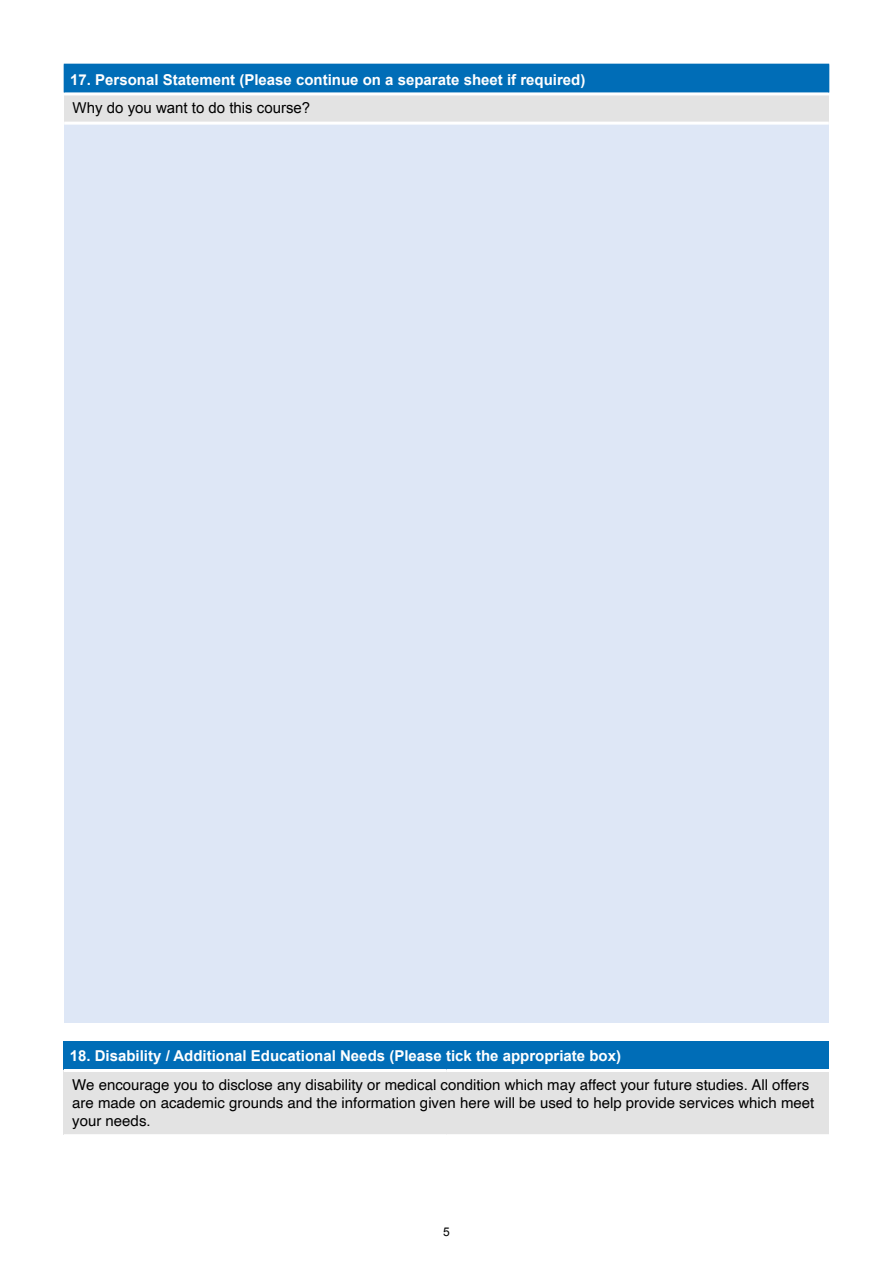
<style>
.page{position:relative;width:893px;height:1263px;background:#fff}
.page>*{position:absolute;margin:0;border:0;box-sizing:border-box;transform-origin:0 0}
.table_text{font:15px/18px "Helvetica";color:#000}
.table_heading{font:700 15px "Arial";color:#fff}
.t1{font:15px "Arial";color:#000}
.t2{font:12px "Arial";color:#000}
</style>
<div class="page">
<div style="left:64px;top:64px;width:765px;height:30px;background:#006db7"></div>
<div style="left:64px;top:94px;width:765px;height:29px;background:#e3e3e3"></div>
<div style="left:64px;top:123px;width:765px;height:900px;background:#dee7f6"></div>
<hr style="left:64px;top:122px;width:765px;height:3px;background:#fff">
<hr style="left:64px;top:92px;width:765px;height:3px;background:#fff">
<div style="left:64px;top:1041px;width:765px;height:29px;background:#006db7"></div>
<div style="left:64px;top:1070px;width:765px;height:65px;background:#e3e3e3"></div>
<hr style="left:64px;top:1069px;width:382px;height:3px;background:#fff">
<hr style="left:446px;top:1069px;width:383px;height:3px;background:#fff">
<hr style="left:64px;top:1134px;width:382px;height:1px;background:#fff">
<hr style="left:446px;top:1134px;width:383px;height:1px;background:#fff">
<p class="table_heading" style="left:70px;top:69px;width:517px">17. Personal Statement (Please continue on a separate sheet if required)</p>
<p class="t1" style="left:73px;top:98px;width:239px">Why do you want to do this course?</p>
<p class="table_heading" style="left:70px;top:1046px;width:553px">18. Disability / Additional Educational Needs (Please tick the appropriate box)</p>
<p class="table_text" style="left:72px;top:1076px;width:743px">We encourage you to disclose any disability or medical condition which may affect your future studies. All offers are made on academic grounds and the information given here will be used to help provide services which meet your needs.</p>
<p class="t2" style="left:443px;top:1223px;width:8px">5</p>
</div>
